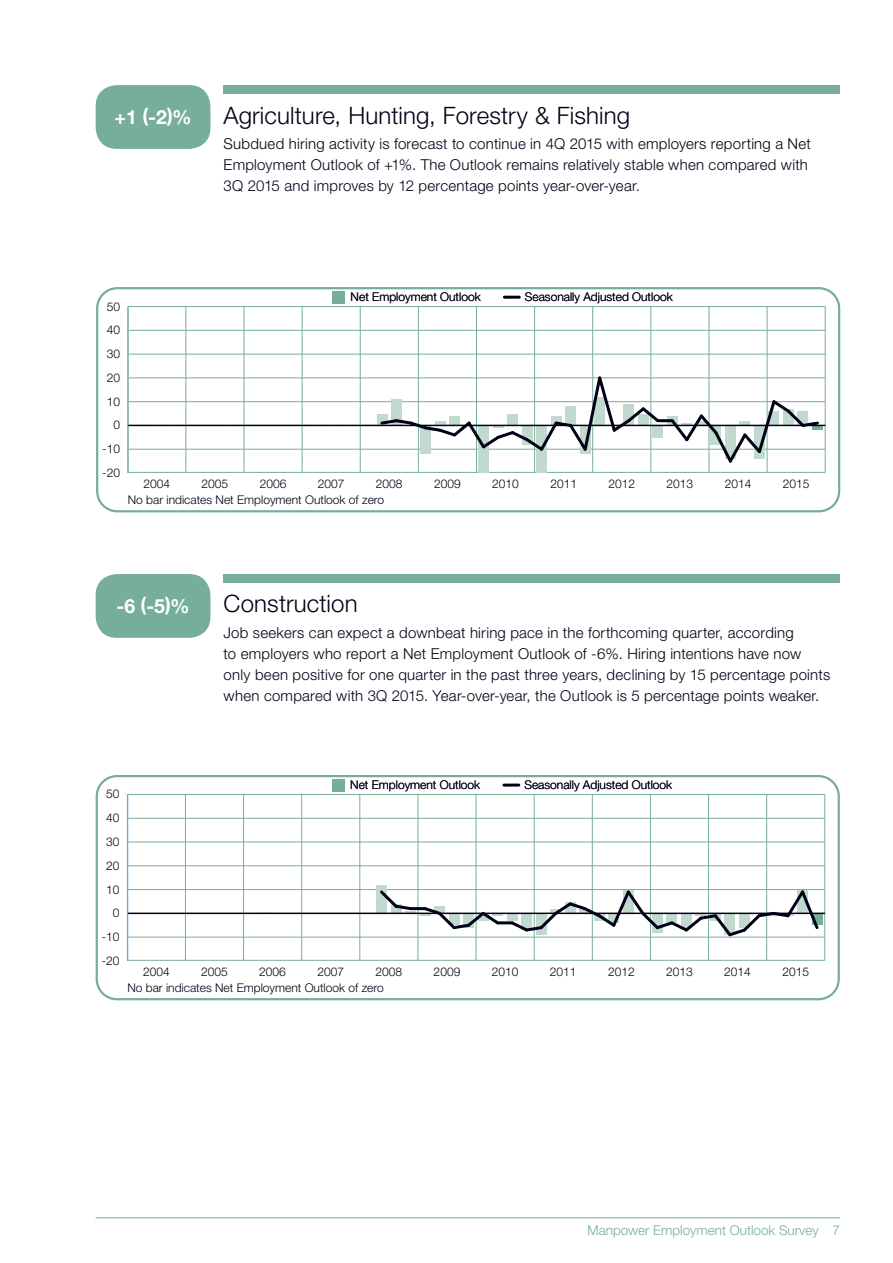
<style>
.page{position:relative;width:893px;height:1263px;background:#fff}
.page>*{position:absolute;margin:0;border:0;box-sizing:border-box;transform-origin:0 0}
.t1{font:300 24px "Helvetica Neue LT Std";letter-spacing:.005em;color:#000116}
.t2{font:700 19.5px "Helvetica Neue LT Std";color:#fff}
.t3{font:300 15px/21px "Helvetica Neue LT Std";letter-spacing:.015em;color:#000116}
.t4{font:300 13.5px "Helvetica Neue LT Std";color:#76ae99}
.t5{font:300 12px/23.7px "Helvetica Neue LT Std";color:#000116;text-align:right}
</style>
<div class="page">
<hr style="left:96px;top:1218px;width:744px;height:1px;background:#76ae99">
<svg style="left:96px;top:287px;width:744px;height:225px"></svg>
<svg style="left:96px;top:775px;width:744px;height:225px"></svg>
<div style="left:224px;top:85px;width:616px;height:9px;background:#76ae99"></div>
<div style="left:224px;top:574px;width:616px;height:9px;background:#76ae99"></div>
<div style="left:96px;top:574px;width:114px;height:64px;background:#76ae99;border-radius:21px"></div>
<div style="left:96px;top:85px;width:114px;height:64px;background:#76ae99;border-radius:21px"></div>
<h2 class="t2" style="left:115px;top:110px;width:79px">+1 (-2)%</h2>
<h1 class="t1" style="left:224px;top:106px;width:408px">Agriculture, Hunting, Forestry &amp; Fishing</h1>
<p class="t3" style="left:224px;top:134px;width:589px">Subdued hiring activity is forecast to continue in 4Q 2015 with employers reporting a Net<br>Employment Outlook of +1%. The Outlook remains relatively stable when compared with<br>3Q 2015 and improves by 12 percentage points year-over-year.</p>
<p class="t5" style="left:102px;top:295px;width:19px">50<br>40<br>30<br>20<br>10<br>0 -10 -20</p>
<p class="t5" style="left:351px;top:286px;width:132px">Net Employment Outlook</p>
<p class="t5" style="left:525px;top:286px;width:149px">Seasonally Adjusted Outlook</p>
<p class="t5" style="left:143px;top:473px;width:28px">2004</p>
<p class="t5" style="left:202px;top:473px;width:28px">2005</p>
<p class="t5" style="left:260px;top:473px;width:28px">2006</p>
<p class="t5" style="left:318px;top:473px;width:28px">2007</p>
<p class="t5" style="left:376px;top:473px;width:28px">2008</p>
<p class="t5" style="left:434px;top:473px;width:28px">2009</p>
<p class="t5" style="left:492px;top:473px;width:28px">2010</p>
<p class="t5" style="left:550px;top:473px;width:28px">2011</p>
<p class="t5" style="left:608px;top:473px;width:28px">2012</p>
<p class="t5" style="left:666px;top:473px;width:28px">2013</p>
<p class="t5" style="left:725px;top:473px;width:28px">2014</p>
<p class="t5" style="left:783px;top:473px;width:28px">2015</p>
<p class="t5" style="left:128px;top:489px;width:258px">No bar indicates Net Employment Outlook of zero</p>
<h2 class="t2" style="left:116px;top:599px;width:75px">-6 (-5)%</h2>
<p class="t5" style="left:102px;top:783px;width:19px">50<br>40<br>30<br>20<br>10<br>0 -10 -20</p>
<h1 class="t1" style="left:224px;top:595px;width:135px">Construction</h1>
<p class="t3" style="left:224px;top:623px;width:608px">Job seekers can expect a downbeat hiring pace in the forthcoming quarter, according<br>to employers who report a Net Employment Outlook of -6%. Hiring intentions have now only been positive for one quarter in the past three years, declining by 15 percentage points when compared with 3Q 2015. Year-over-year, the Outlook is 5 percentage points weaker.</p>
<p class="t5" style="left:350px;top:774px;width:132px">Net Employment Outlook</p>
<p class="t5" style="left:524px;top:774px;width:149px">Seasonally Adjusted Outlook</p>
<p class="t5" style="left:143px;top:961px;width:28px">2004</p>
<p class="t5" style="left:201px;top:961px;width:28px">2005</p>
<p class="t5" style="left:259px;top:961px;width:28px">2006</p>
<p class="t5" style="left:317px;top:961px;width:28px">2007</p>
<p class="t5" style="left:375px;top:961px;width:28px">2008</p>
<p class="t5" style="left:434px;top:961px;width:28px">2009</p>
<p class="t5" style="left:492px;top:961px;width:28px">2010</p>
<p class="t5" style="left:550px;top:961px;width:28px">2011</p>
<p class="t5" style="left:608px;top:961px;width:28px">2012</p>
<p class="t5" style="left:666px;top:961px;width:28px">2013</p>
<p class="t5" style="left:724px;top:961px;width:28px">2014</p>
<p class="t5" style="left:782px;top:961px;width:28px">2015</p>
<p class="t5" style="left:127px;top:977px;width:258px">No bar indicates Net Employment Outlook of zero</p>
<p class="t4" style="left:587px;top:1226px;width:254px">Manpower Employment Outlook Survey 7</p>
</div>
